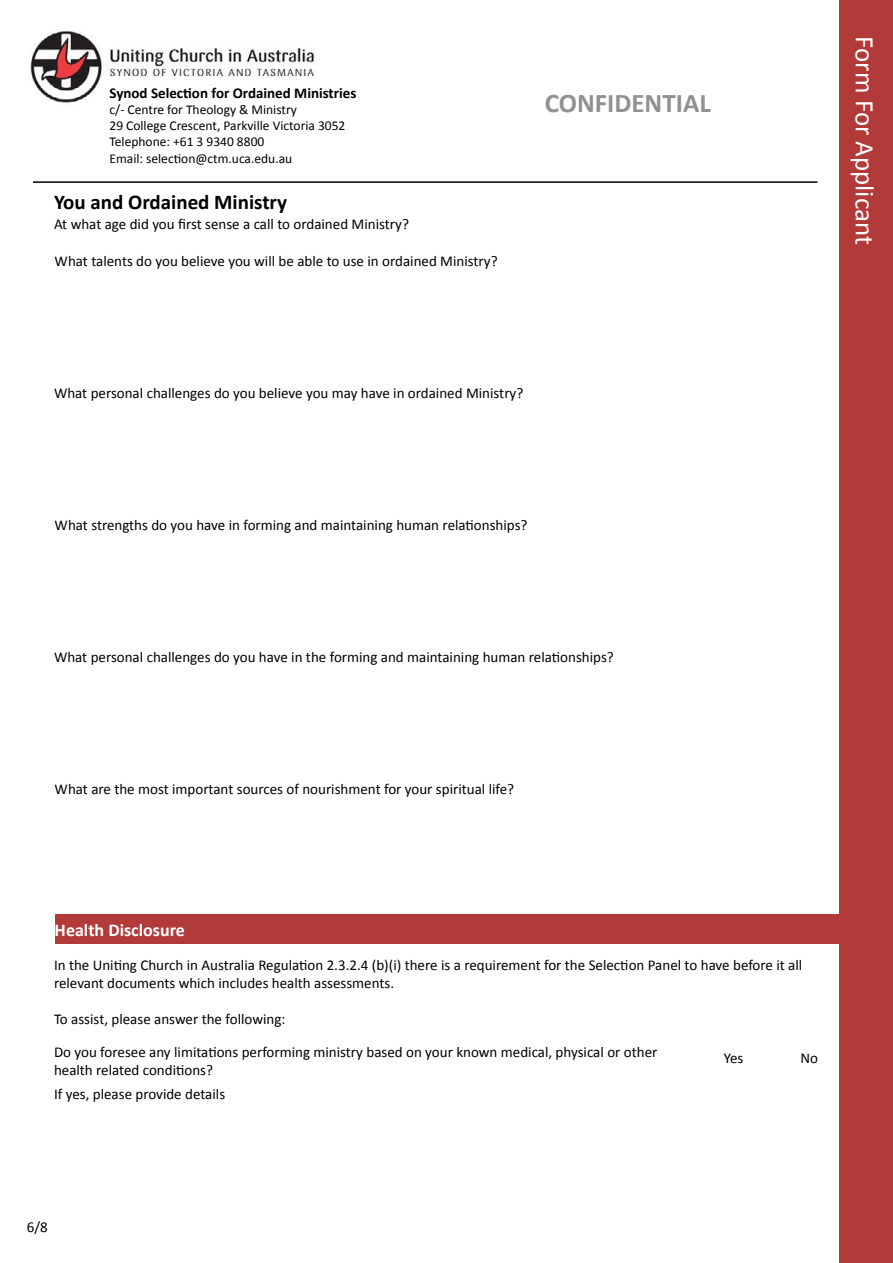
<style>
.page{position:relative;width:893px;height:1263px;background:#fff}
.page>*{position:absolute;margin:0;border:0;box-sizing:border-box;transform-origin:0 0}
.t1{font:27px "Calibri";color:#fff}
.t2{font:700 27px "Calibri";color:#8f9194}
.t3{font:700 21px "Calibri";color:#000}
.t4{font:700 18px "Calibri";color:#fff}
.t5{font:15px/18px "Calibri";color:#000}
.t6{font:700 15px "Calibri";color:#000}
.t7{font:13.5px/16.2px "Calibri";color:#000}
</style>
<div class="page">
<img style="left:30px;top:31px;width:285px;height:72px">
<div style="left:839px;top:0;width:54px;height:1263px;background:#b23a39"></div>
<hr style="left:33px;top:181px;width:784px;height:2px;background:#000">
<div style="left:55px;top:915px;width:785px;height:29px;background:#b23a39"></div>
<p class="t6" style="left:109px;top:83px;width:248px">Synod Selection for Ordained Ministries</p>
<p class="t7" style="left:109px;top:101px;width:237px">c/- Centre for Theology &amp; Ministry<br>29 College Crescent, Parkville Victoria 3052<br>Telephone: +61 3 9340 8800<br>Email: selection@ctm.uca.edu.au</p>
<h2 class="t3" style="left:54px;top:189px;width:235px">You and Ordained Ministry</h2>
<p class="t5" style="left:54px;top:215px;width:356px">At what age did you first sense a call to ordained Ministry?</p>
<p class="t5" style="left:55px;top:252px;width:444px">What talents do you believe you will be able to use in ordained Ministry?</p>
<h1 class="t2" style="left:545px;top:86px;width:168px">CONFIDENTIAL</h1>
<p class="t5" style="left:54px;top:384px;width:471px">What personal challenges do you believe you may have in ordained Ministry?</p>
<p class="t5" style="left:55px;top:516px;width:474px">What strengths do you have in forming and maintaining human relationships?</p>
<p class="t5" style="left:54px;top:648px;width:561px">What personal challenges do you have in the forming and maintaining human relationships?</p>
<p class="t5" style="left:55px;top:780px;width:461px">What are the most important sources of nourishment for your spiritual life?</p>
<h1 class="t1" style="left:882px;top:36px;width:210px;rotate:90deg">Form For Applicant</h1>
<p class="t4" style="left:55px;top:919px;width:132px">Health Disclosure</p>
<p class="t5" style="left:54px;top:956px;width:750px">In the Uniting Church in Australia Regulation 2.3.2.4 (b)(i) there is a requirement for the Selection Panel to have before it all relevant documents which includes health assessments.</p>
<p class="t5" style="left:54px;top:1010px;width:233px">To assist, please answer the following:</p>
<p class="t5" style="left:54px;top:1043px;width:605px">Do you foresee any limitations performing ministry based on your known medical, physical or other health related conditions?</p>
<p class="t5" style="left:724px;top:1049px;width:21px">Yes</p>
<p class="t5" style="left:800px;top:1049px;width:19px">No</p>
<p class="t5" style="left:54px;top:1085px;width:173px">If yes, please provide details</p>
<p class="t5" style="left:27px;top:1218px;width:22px">6/8</p>
</div>
